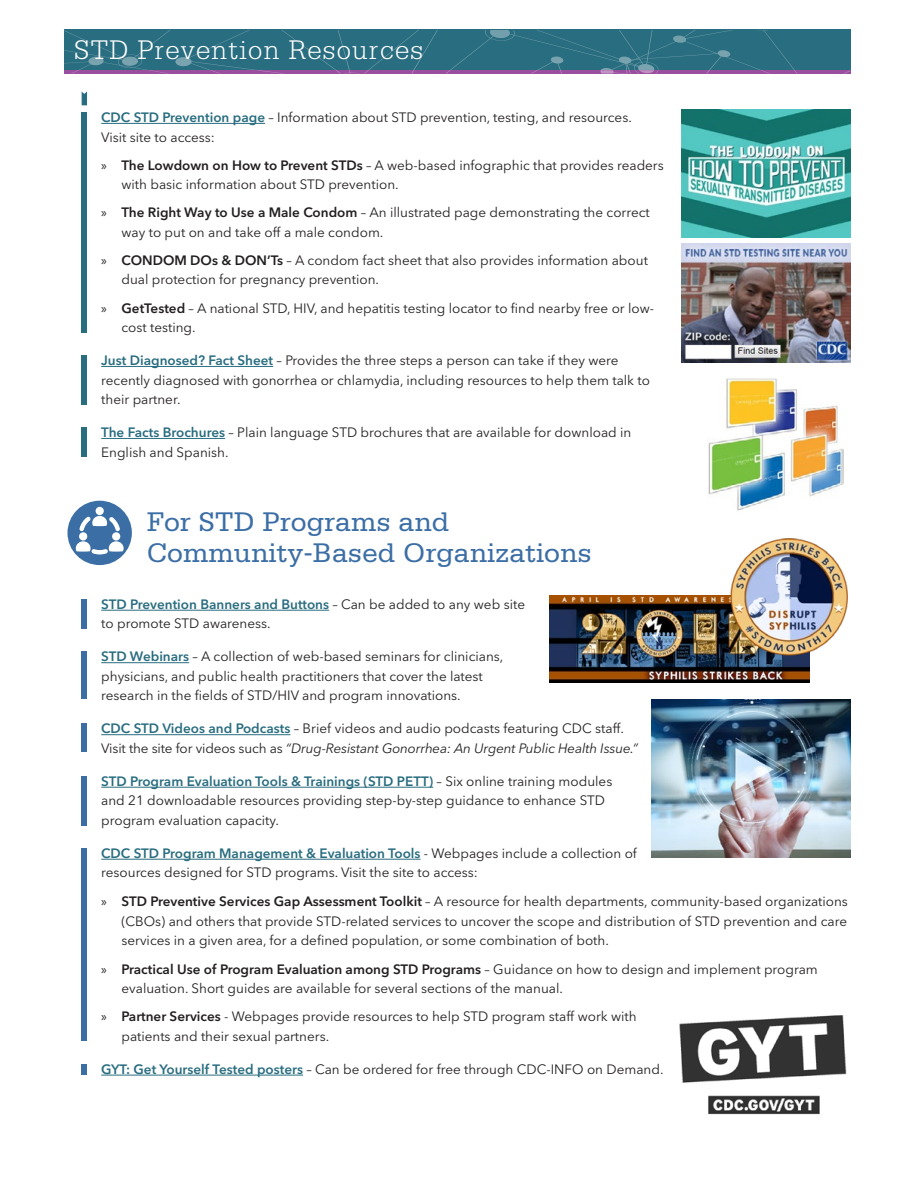
<style>
.page{position:relative;width:918px;height:1188px;background:#fff}
.page>*{position:absolute;margin:0;border:0;box-sizing:border-box;transform-origin:0 0}
.t1{font:28.5px/31.5px "Serifa Std";color:#3b6ea5}
.t2{font:300 28.5px "Serifa Std";letter-spacing:.04em;color:#fff}
.t3{font:13.5px/19.5px "Avenir Next LT Pro";color:#231f20}
.s1{font-weight:600;color:#296d80}
.s2{font-family:"Myriad Pro"}
.s3{font-weight:600}
.s4{font-style:italic}
</style>
<div class="page">
<img style="left:707px;top:378px;width:137px;height:133px">
<div style="left:64px;top:30px;width:786px;height:41px;background:#296d80"></div>
<svg style="left:450px;top:30px;width:345px;height:40px"></svg>
<img style="left:682px;top:109px;width:168px;height:129px">
<svg style="left:71px;top:70px;width:779px;height:4px;background:#9b519f"></svg>
<hr style="left:101px;top:123px;width:164px;height:1px;background:#296d80">
<hr style="left:101px;top:366px;width:172px;height:1px;background:#296d80">
<hr style="left:101px;top:438px;width:124px;height:1px;background:#296d80">
<hr style="left:101px;top:610px;width:228px;height:1px;background:#296d80">
<hr style="left:101px;top:662px;width:88px;height:1px;background:#296d80">
<hr style="left:101px;top:734px;width:189px;height:1px;background:#296d80">
<hr style="left:101px;top:787px;width:332px;height:1px;background:#296d80">
<hr style="left:101px;top:859px;width:320px;height:1px;background:#296d80">
<hr style="left:101px;top:1075px;width:202px;height:1px;background:#296d80">
<div style="left:68px;top:501px;width:64px;height:64px;background:#3b6ea5;border-radius:50%"></div>
<svg style="left:76px;top:507px;width:48px;height:47px"></svg>
<img style="left:679px;top:1015px;width:168px;height:100px">
<img style="left:682px;top:243px;width:168px;height:120px">
<img style="left:652px;top:699px;width:198px;height:158px">
<img style="left:550px;top:596px;width:260px;height:86px">
<img style="left:728px;top:538px;width:120px;height:120px">
<svg style="left:82px;top:92px;width:5px;height:13px"></svg>
<div style="left:82px;top:356px;width:5px;height:49px;background:#296d80"></div>
<div style="left:82px;top:112px;width:5px;height:220px;background:#296d80"></div>
<div style="left:82px;top:428px;width:5px;height:29px;background:#296d80"></div>
<div style="left:82px;top:599px;width:5px;height:29px;background:#3b6ea5"></div>
<div style="left:82px;top:651px;width:5px;height:48px;background:#3b6ea5"></div>
<div style="left:82px;top:723px;width:5px;height:29px;background:#3b6ea5"></div>
<div style="left:82px;top:776px;width:5px;height:49px;background:#3b6ea5"></div>
<div style="left:82px;top:848px;width:5px;height:192px;background:#3b6ea5"></div>
<div style="left:82px;top:1064px;width:5px;height:11px;background:#3b6ea5"></div>
<h1 class="t2" style="left:74px;top:34px;width:351px">STD Prevention Resources</h1>
<p class="t3" style="left:101px;top:108px;width:532px"><span class="s1">CDC STD Prevention page</span> – Information about STD prevention, testing, and resources.<br>Visit site to access:</p>
<p class="t3" style="left:122px;top:155px;width:544px;text-indent:-20px"><span class="s2">»</span> <span class="s3">The Lowdown on How to Prevent STDs</span> – A web-based infographic that provides readers with basic information about STD prevention.</p>
<p class="t3" style="left:122px;top:203px;width:530px;text-indent:-20px"><span class="s2">»</span> <span class="s3">The Right Way to Use a Male Condom</span> – An illustrated page demonstrating the correct way to put on and take off a male condom.</p>
<p class="t3" style="left:122px;top:250px;width:528px;text-indent:-20px"><span class="s2">»</span> <span class="s3">CONDOM DOs &amp; DON’Ts</span> – A condom fact sheet that also provides information about dual protection for pregnancy prevention.</p>
<p class="t3" style="left:122px;top:298px;width:534px;text-indent:-20px"><span class="s2">»</span> <span class="s3">GetTested</span> – A national STD, HIV, and hepatitis testing locator to find nearby free or low&shy;cost testing.</p>
<p class="t3" style="left:101px;top:351px;width:550px"><span class="s1">Just Diagnosed? Fact Sheet</span> – Provides the three steps a person can take if they were recently diagnosed with gonorrhea or chlamydia, including resources to help them talk to their partner.</p>
<p class="t3" style="left:101px;top:423px;width:532px"><span class="s1">The Facts Brochures</span> – Plain language STD brochures that are available for download in<br>English and Spanish.</p>
<h1 class="t1" style="left:147px;top:506px;width:447px">For STD Programs and<br>Community-Based Organizations</h1>
<p class="t3" style="left:101px;top:594px;width:425px"><span class="s1">STD Prevention Banners and Buttons</span> – Can be added to any web site to promote STD awareness.</p>
<p class="t3" style="left:101px;top:647px;width:404px"><span class="s1">STD Webinars</span> – A collection of web-based seminars for clinicians, physicians, and public health practitioners that cover the latest research in the fields of STD/HIV and program innovations.</p>
<p class="t3" style="left:101px;top:719px;width:538px"><span class="s1">CDC STD Videos and Podcasts</span> – Brief videos and audio podcasts featuring CDC staff.<br>Visit the site for videos such as <span class="s4">“Drug-Resistant Gonorrhea: An Urgent Public Health Issue.”</span></p>
<p class="t3" style="left:101px;top:771px;width:513px"><span class="s1">STD Program Evaluation Tools &amp; Trainings (STD PETT)</span> – Six online training modules and 21 downloadable resources providing step-by-step guidance to enhance STD program evaluation capacity.</p>
<p class="t3" style="left:101px;top:843px;width:537px"><span class="s1">CDC STD Program Management &amp; Evaluation Tools</span> - Webpages include a collection of resources designed for STD programs. Visit the site to access:</p>
<p class="t3" style="left:122px;top:892px;width:728px;text-align:justify;text-indent:-20px"><span class="s2">»</span> <span class="s3">STD Preventive Services Gap Assessment Toolkit</span> – A resource for health departments, community-based organizations (CBOs) and others that provide STD-related services to uncover the scope and distribution of STD prevention and care services in a given area, for a defined population, or some combination of both.</p>
<p class="t3" style="left:122px;top:959px;width:698px;text-indent:-20px"><span class="s2">»</span> <span class="s3">Practical Use of Program Evaluation among STD Programs</span> – Guidance on how to design and implement program evaluation. Short guides are available for several sections of the manual.</p>
<p class="t3" style="left:122px;top:1007px;width:517px;text-indent:-20px"><span class="s2">»</span> <span class="s3">Partner Services</span> - Webpages provide resources to help STD program staff work with patients and their sexual partners.</p>
<p class="t3" style="left:101px;top:1059px;width:564px"><span class="s1">GYT: Get Yourself Tested posters</span> – Can be ordered for free through CDC-INFO on Demand.</p>
</div>
